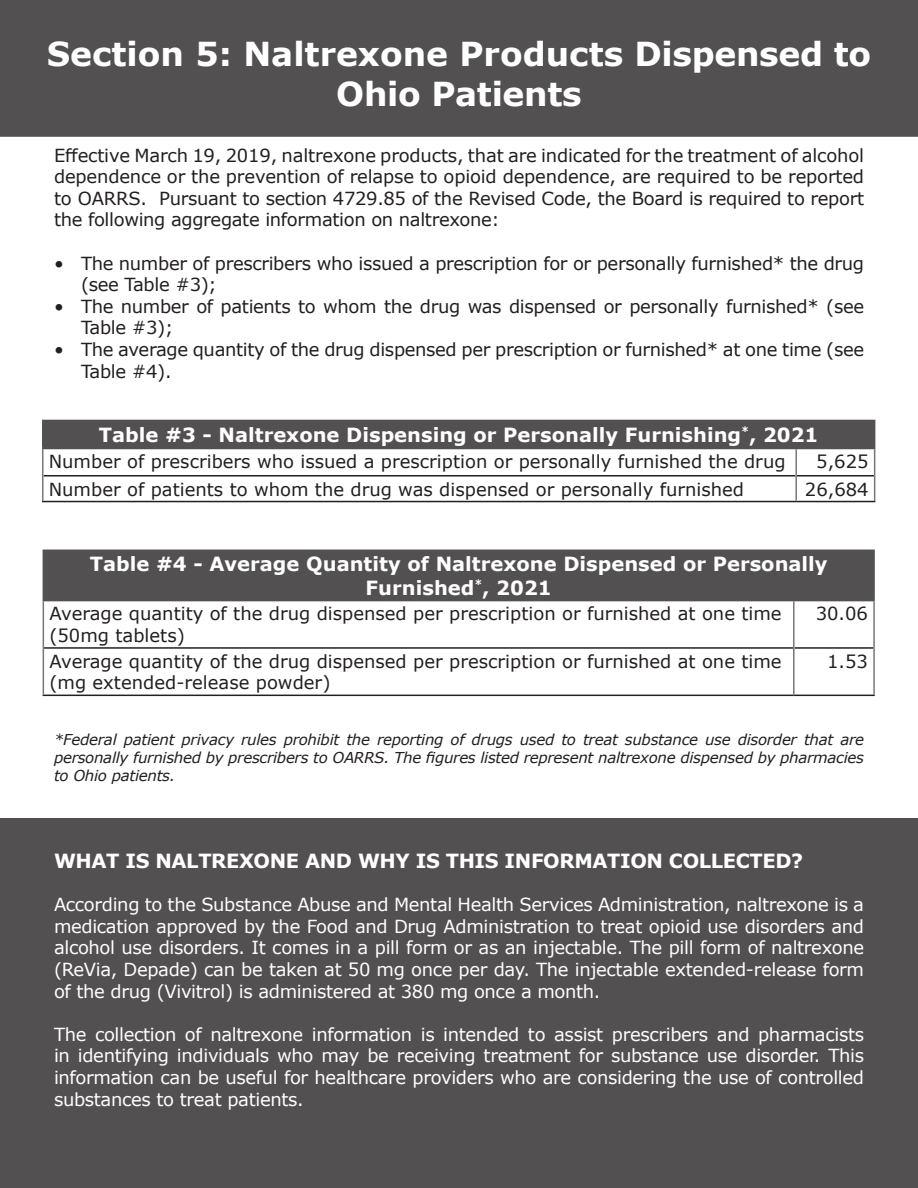
<style>
.page{position:relative;width:918px;height:1188px;background:#fff}
.page>*{position:absolute;margin:0;border:0;box-sizing:border-box;transform-origin:0 0}
.t1{font:700 33px/39.6px "Verdana";color:#fff;text-align:center}
.t2{font:700 19.5px "Verdana";color:#fff}
.t3{font:700 19.5px "Verdana";letter-spacing:-.02em;color:#fff}
.t4{font:18px/21.6px "Verdana";letter-spacing:-.02em;color:#fff;text-align:justify}
.t5{font:18px/21.6px "Verdana";color:#231f20}
.t6{font:18px/21.6px "Verdana";letter-spacing:-.02em;color:#231f20}
.t7{font:italic 15px/18px "Verdana";letter-spacing:-.02em;color:#231f20;text-align:justify}
</style>
<div class="page">
<div style="left:1px;top:1px;width:916px;height:135px;background:#525051"></div>
<div style="left:0;top:0;width:918px;height:137px;border:2px solid #525051"></div>
<div style="left:43px;top:420px;width:832px;height:29px;background:#525051"></div>
<hr style="left:44px;top:475px;width:751px;height:2px;background:#231f20">
<hr style="left:797px;top:475px;width:77px;height:2px;background:#231f20">
<hr style="left:42px;top:501px;width:754px;height:1px;background:#231f20">
<hr style="left:796px;top:501px;width:79px;height:1px;background:#231f20">
<hr style="left:42px;top:449px;width:2px;height:27px;background:#777">
<hr style="left:795px;top:449px;width:2px;height:27px;background:#777">
<hr style="left:42px;top:476px;width:2px;height:25px;background:#777">
<hr style="left:795px;top:476px;width:2px;height:25px;background:#777">
<hr style="left:42px;top:420px;width:754px;height:1px;background:#525051">
<hr style="left:42px;top:421px;width:2px;height:27px;background:#525051">
<svg style="left:874px;top:449px;width:1px;height:52px"></svg>
<hr style="left:42px;top:448px;width:754px;height:1px;background:#525051">
<div style="left:43px;top:550px;width:831px;height:51px;background:#525051"></div>
<hr style="left:44px;top:647px;width:749px;height:2px;background:#231f20">
<hr style="left:795px;top:647px;width:78px;height:2px;background:#231f20">
<hr style="left:43px;top:695px;width:751px;height:1px;background:#231f20">
<hr style="left:794px;top:695px;width:81px;height:1px;background:#231f20">
<hr style="left:43px;top:601px;width:1px;height:47px;background:#777">
<hr style="left:793px;top:601px;width:2px;height:47px;background:#777">
<hr style="left:873px;top:601px;width:2px;height:47px;background:#777">
<hr style="left:43px;top:648px;width:1px;height:47px;background:#777">
<hr style="left:793px;top:648px;width:2px;height:47px;background:#777">
<hr style="left:873px;top:648px;width:2px;height:47px;background:#777">
<hr style="left:794px;top:550px;width:81px;height:1px;background:#525051">
<hr style="left:873px;top:551px;width:2px;height:49px;background:#525051">
<hr style="left:794px;top:600px;width:81px;height:1px;background:#525051">
<div style="left:0;top:818px;width:918px;height:370px;background:#525051"></div>
<p class="t1" style="left:47px;top:34px;width:826px">Section 5: Naltrexone Products Dispensed to<br>Ohio Patients</p>
<p class="t5" style="left:54px;top:144px;width:812px;text-align:justify">Effective March 19, 2019, naltrexone products, that are indicated for the treatment of alcohol dependence or the prevention of relapse to opioid dependence, are required to be reported to OARRS. Pursuant to section 4729.85 of the Revised Code, the Board is required to report the following aggregate information on naltrexone:</p>
<p class="t6" style="left:81px;top:252px;width:785px;text-indent:-27px">• The number of prescribers who issued a prescription for or personally furnished* the drug (see Table #3);</p>
<p class="t6" style="left:81px;top:295px;width:785px;text-indent:-27px">• The number of patients to whom the drug was dispensed or personally furnished* (see<br>Table #3);</p>
<p class="t6" style="left:81px;top:339px;width:785px;text-indent:-27px">• The average quantity of the drug dispensed per prescription or furnished* at one time (see<br>Table #4).</p>
<p class="t2" style="left:99px;top:421px;width:721px">Table #3 - Naltrexone Dispensing or Personally Furnishing<sup>*</sup>, 2021</p>
<p class="t5" style="left:49px;top:451px;width:738px">Number of prescribers who issued a prescription or personally furnished the drug</p>
<p class="t5" style="left:816px;top:451px;width:54px">5,625</p>
<p class="t5" style="left:49px;top:478px;width:697px">Number of patients to whom the drug was dispensed or personally furnished</p>
<p class="t5" style="left:805px;top:478px;width:65px">26,684</p>
<p class="t2" style="left:90px;top:550px;width:739px">Table #4 - Average Quantity of Naltrexone Dispensed or Personally</p>
<p class="t2" style="left:366px;top:574px;width:188px">Furnished<sup>*</sup>, 2021</p>
<p class="t5" style="left:49px;top:603px;width:734px">Average quantity of the drug dispensed per prescription or furnished at one time (50mg tablets)</p>
<p class="t5" style="left:816px;top:603px;width:54px">30.06</p>
<p class="t5" style="left:49px;top:650px;width:734px">Average quantity of the drug dispensed per prescription or furnished at one time (mg extended-release powder)</p>
<p class="t5" style="left:827px;top:650px;width:42px">1.53</p>
<p class="t7" style="left:54px;top:730px;width:812px">*Federal patient privacy rules prohibit the reporting of drugs used to treat substance use disorder that are personally furnished by prescribers to OARRS. The figures listed represent naltrexone dispensed by pharmacies to Ohio patients.</p>
<p class="t3" style="left:54px;top:847px;width:751px">WHAT IS NALTREXONE AND WHY IS THIS INFORMATION COLLECTED?</p>
<p class="t4" style="left:54px;top:894px;width:812px">According to the Substance Abuse and Mental Health Services Administration, naltrexone is a medication approved by the Food and Drug Administration to treat opioid use disorders and alcohol use disorders. It comes in a pill form or as an injectable. The pill form of naltrexone (ReVia, Depade) can be taken at 50 mg once per day. The injectable extended-release form of the drug (Vivitrol) is administered at 380 mg once a month.</p>
<p class="t4" style="left:54px;top:1023px;width:812px">The collection of naltrexone information is intended to assist prescribers and pharmacists in identifying individuals who may be receiving treatment for substance use disorder. This information can be useful for healthcare providers who are considering the use of controlled substances to treat patients.</p>
</div>
